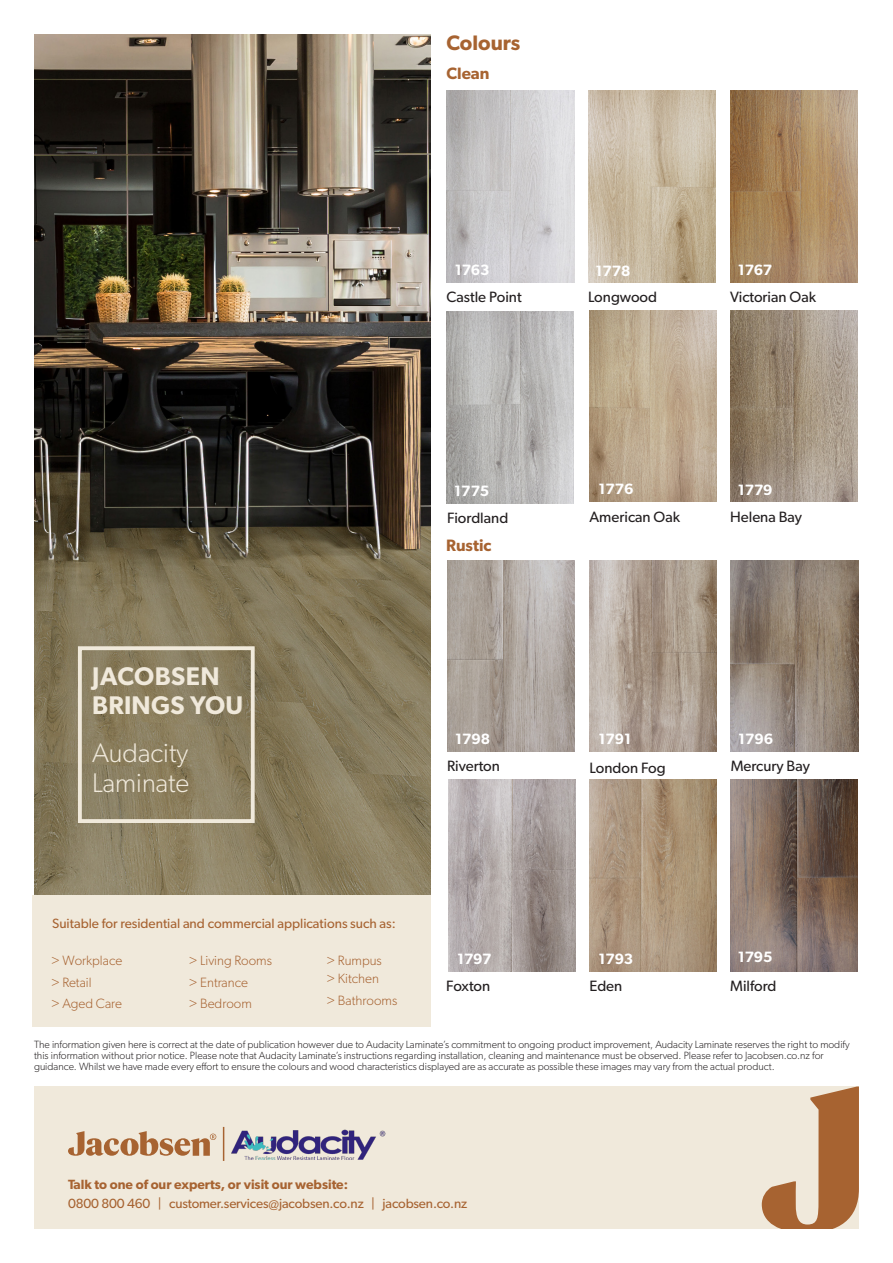
<style>
.page{position:relative;width:893px;height:1263px;background:#fff}
.page>*{position:absolute;margin:0;border:0;box-sizing:border-box;transform-origin:0 0}
.t1{font:300 27px/30px "Gibson";color:#f0e9db}
.t2{font:600 25.65px/28.5px "Gibson";letter-spacing:.01em;color:#f0e9db}
.t3{font:600 21px "Gibson";color:#a76331}
.t4{font:600 16.5px "Gibson";color:#a76331}
.t5{font:15px "Gibson";color:#231f20}
.t6{font:600 15px "Gibson";color:#fff}
.t7{font:300 13.5px/18px "Gibson";color:#a76331}
.t8{font:13.5px "Gibson";color:#a76331}
.t9{font:13.35px "Gibson";letter-spacing:-.01em;color:#a76331}
.t10{font:600 13.35px "Gibson";color:#a76331}
.t11{font:300 10.5px/10.8px "Gibson";color:#231f20}
</style>
<div class="page">
<img style="left:34px;top:34px;width:396px;height:861px">
<div style="left:34px;top:1087px;width:825px;height:142px;background:#f0e9db"></div>
<svg style="left:762px;top:1087px;width:97px;height:142px"></svg>
<svg style="left:68px;top:1131px;width:148px;height:25px"></svg>
<div style="left:78px;top:646px;width:177px;height:177px;border:4px solid #f0e9db"></div>
<div style="left:33px;top:895px;width:398px;height:132px;background:#f0e9db"></div>
<hr style="left:223px;top:1127px;width:1px;height:34px;background:#a76331">
<img style="left:231px;top:1130px;width:154px;height:29px">
<img style="left:447px;top:91px;width:127px;height:191px">
<img style="left:730px;top:91px;width:127px;height:191px">
<img style="left:446px;top:312px;width:127px;height:191px">
<img style="left:589px;top:310px;width:128px;height:192px">
<img style="left:588px;top:91px;width:127px;height:191px">
<img style="left:730px;top:310px;width:127px;height:192px">
<img style="left:448px;top:560px;width:127px;height:192px">
<img style="left:589px;top:780px;width:128px;height:191px">
<img style="left:730px;top:780px;width:127px;height:191px">
<img style="left:731px;top:560px;width:127px;height:192px">
<img style="left:449px;top:780px;width:127px;height:191px">
<img style="left:589px;top:560px;width:128px;height:192px">
<p class="t3" style="left:446px;top:31px;width:75px">Colours</p>
<p class="t2" style="left:92px;top:662px;width:153px">JACOBSEN<br>BRINGS YOU</p>
<p class="t1" style="left:92px;top:737px;width:99px">Audacity<br>Laminate</p>
<p class="t4" style="left:446px;top:63px;width:45px">Clean</p>
<p class="t6" style="left:455px;top:261px;width:36px">1763</p>
<p class="t5" style="left:446px;top:287px;width:77px">Castle Point</p>
<p class="t6" style="left:596px;top:262px;width:37px">1778</p>
<p class="t5" style="left:588px;top:287px;width:71px">Longwood</p>
<p class="t6" style="left:738px;top:261px;width:36px">1767</p>
<p class="t5" style="left:730px;top:287px;width:87px">Victorian Oak</p>
<p class="t6" style="left:454px;top:482px;width:36px">1775</p>
<p class="t5" style="left:447px;top:508px;width:63px">Fiordland</p>
<p class="t4" style="left:446px;top:535px;width:47px">Rustic</p>
<p class="t6" style="left:598px;top:480px;width:36px">1776</p>
<p class="t5" style="left:589px;top:508px;width:92px">American Oak</p>
<p class="t6" style="left:738px;top:480px;width:36px">1779</p>
<p class="t5" style="left:730px;top:508px;width:73px">Helena Bay</p>
<p class="t6" style="left:455px;top:730px;width:36px">1798</p>
<p class="t5" style="left:447px;top:757px;width:54px">Riverton</p>
<p class="t6" style="left:598px;top:730px;width:34px">1791</p>
<p class="t5" style="left:590px;top:759px;width:78px">London Fog</p>
<p class="t6" style="left:738px;top:730px;width:36px">1796</p>
<p class="t5" style="left:731px;top:757px;width:81px">Mercury Bay</p>
<p class="t8" style="left:52px;top:915px;width:345px">Suitable for residential and commercial applications such as:</p>
<p class="t7" style="left:51px;top:951px;width:73px">&gt; Workplace</p>
<p class="t7" style="left:51px;top:973px;width:42px">&gt; Retail</p>
<p class="t7" style="left:51px;top:994px;width:73px">&gt; Aged Care</p>
<p class="t6" style="left:738px;top:948px;width:36px">1795</p>
<p class="t6" style="left:457px;top:950px;width:36px">1797</p>
<p class="t6" style="left:598px;top:950px;width:36px">1793</p>
<p class="t7" style="left:327px;top:951px;width:57px">&gt; Rumpus &gt; Kitchen</p>
<p class="t7" style="left:327px;top:991px;width:72px">&gt; Bathrooms</p>
<p class="t11" style="left:34px;top:1039px;width:817px">The information given here is correct at the date of publication however due to Audacity Laminate’s commitment to ongoing product improvement, Audacity Laminate reserves the right to modify this information without prior notice. Please note that Audacity Laminate’s instructions regarding installation, cleaning and maintenance must be observed. Please refer to Jacobsen.co.nz for guidance. Whilst we have made every effort to ensure the colours and wood characteristics displayed are as accurate as possible these images may vary from the actual product.</p>
<p class="t7" style="left:189px;top:951px;width:85px">&gt; Living Rooms</p>
<p class="t7" style="left:189px;top:973px;width:61px">&gt; Entrance</p>
<p class="t7" style="left:189px;top:994px;width:65px">&gt; Bedroom</p>
<p class="t5" style="left:730px;top:977px;width:48px">Milford</p>
<p class="t5" style="left:446px;top:977px;width:46px">Foxton</p>
<p class="t5" style="left:589px;top:977px;width:34px">Eden</p>
<p class="t10" style="left:68px;top:1176px;width:281px">Talk to one of our experts, or visit our website:</p>
<p class="t9" style="left:68px;top:1195px;width:401px">0800 800 460 | customer.services@jacobsen.co.nz | jacobsen.co.nz</p>
</div>
